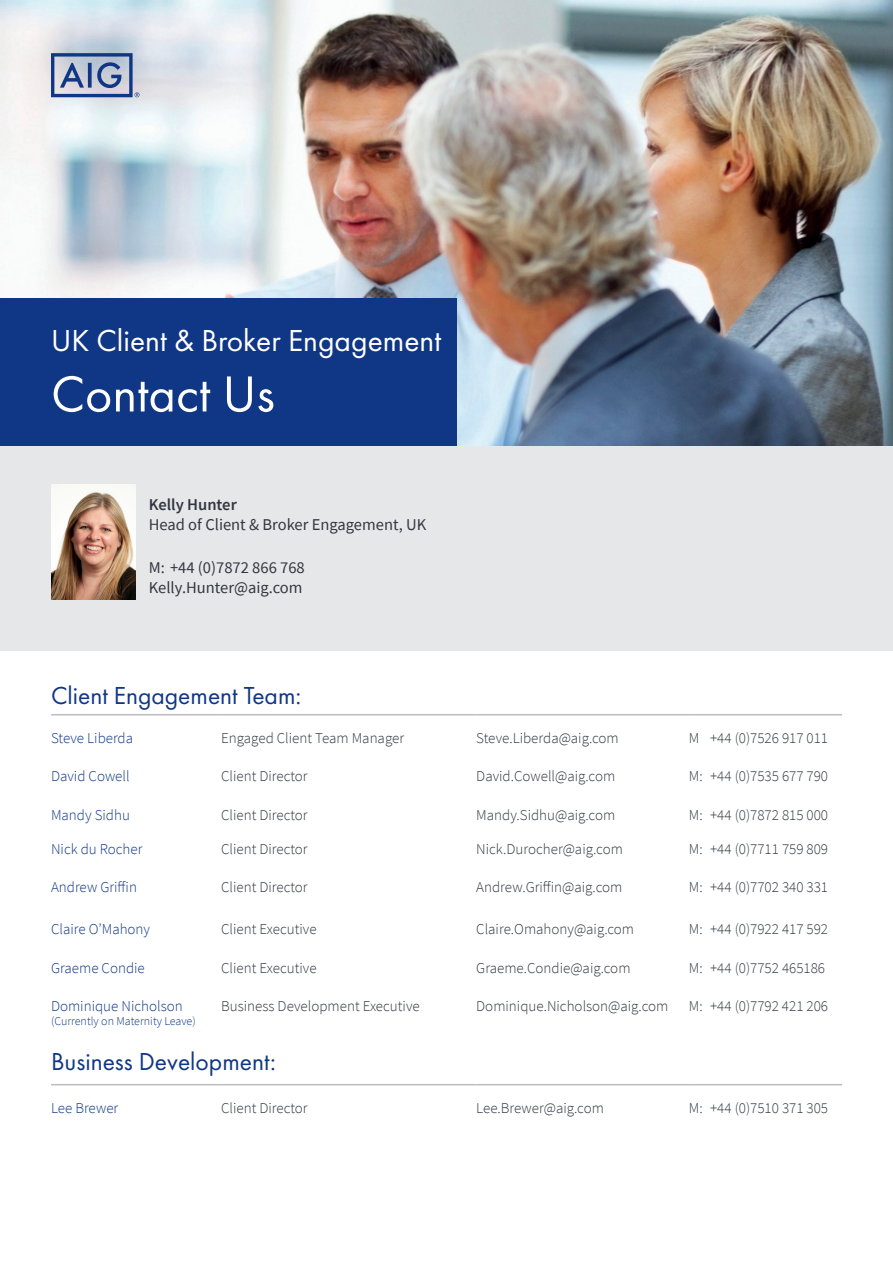
<style>
.page{position:relative;width:893px;height:1263px;background:#fff}
.page>*{position:absolute;margin:0;border:0;box-sizing:border-box;transform-origin:0 0}
.t1{font:52.5px "Futura PT";color:#fff}
.t2{font:31.5px "Futura PT";color:#fff}
.t3{font:25.5px "Futura PT";color:#103785}
.t4{font:16.5px/19.8px "Source Sans Pro";color:#323640}
.t5{font:600 16.5px "Source Sans Pro";color:#323640}
.t6{font:300 15px "Source Sans Pro";color:#323640}
.t7{font:300 15px "Source Sans Pro";color:#103785}
.t8{font:300 12px "Source Sans Pro";color:#103785}
</style>
<div class="page">
<img style="left:0;top:0;width:892px;height:446px">
<svg style="left:51px;top:53px;width:88px;height:44px;background:#8c9bbc"></svg>
<div style="left:0;top:298px;width:456px;height:148px;background:#103785"></div>
<hr style="left:51px;top:714px;width:170px;height:1px;background:#bcbdc0">
<hr style="left:221px;top:714px;width:255px;height:1px;background:#bcbdc0">
<hr style="left:476px;top:714px;width:213px;height:1px;background:#bcbdc0">
<hr style="left:689px;top:714px;width:153px;height:1px;background:#bcbdc0">
<hr style="left:51px;top:1084px;width:170px;height:1px;background:#bcbdc0">
<hr style="left:221px;top:1084px;width:255px;height:1px;background:#bcbdc0">
<hr style="left:476px;top:1084px;width:213px;height:1px;background:#bcbdc0">
<hr style="left:689px;top:1084px;width:153px;height:1px;background:#bcbdc0">
<div style="left:0;top:446px;width:893px;height:205px;background:#e6e7e9"></div>
<img style="left:51px;top:484px;width:85px;height:116px">
<h2 class="t2" style="left:51px;top:322px;width:392px">UK Client &amp; Broker Engagement</h2>
<h1 class="t1" style="left:51px;top:363px;width:225px">Contact Us</h1>
<p class="t5" style="left:149px;top:493px;width:89px">Kelly Hunter</p>
<p class="t4" style="left:149px;top:514px;width:279px">Head of Client &amp; Broker Engagement, UK</p>
<p class="t4" style="left:149px;top:558px;width:157px">M: +44 (0)7872 866 768<br>Kelly.Hunter@aig.com</p>
<h3 class="t3" style="left:51px;top:680px;width:252px">Client Engagement Team:</h3>
<p class="t7" style="left:51px;top:729px;width:84px">Steve Liberda</p>
<p class="t6" style="left:221px;top:729px;width:185px">Engaged Client Team Manager</p>
<p class="t6" style="left:476px;top:729px;width:144px">Steve.Liberda@aig.com</p>
<p class="t6" style="left:689px;top:729px;width:141px">M +44 (0)7526 917 011</p>
<p class="t7" style="left:51px;top:767px;width:80px">David Cowell</p>
<p class="t6" style="left:221px;top:767px;width:88px">Client Director</p>
<p class="t6" style="left:476px;top:767px;width:141px">David.Cowell@aig.com</p>
<p class="t6" style="left:689px;top:767px;width:141px">M: +44 (0)7535 677 790</p>
<p class="t7" style="left:51px;top:805px;width:80px">Mandy Sidhu</p>
<p class="t6" style="left:221px;top:805px;width:88px">Client Director</p>
<p class="t6" style="left:476px;top:805px;width:140px">Mandy.Sidhu@aig.com</p>
<p class="t6" style="left:689px;top:805px;width:141px">M: +44 (0)7872 815 000</p>
<p class="t7" style="left:51px;top:839px;width:93px">Nick du Rocher</p>
<p class="t6" style="left:221px;top:839px;width:88px">Client Director</p>
<p class="t6" style="left:476px;top:839px;width:148px">Nick.Durocher@aig.com</p>
<p class="t6" style="left:689px;top:839px;width:141px">M: +44 (0)7711 759 809</p>
<p class="t7" style="left:51px;top:878px;width:87px">Andrew Griffin</p>
<p class="t6" style="left:221px;top:878px;width:88px">Client Director</p>
<p class="t6" style="left:476px;top:878px;width:148px">Andrew.Griffin@aig.com</p>
<p class="t6" style="left:689px;top:878px;width:141px">M: +44 (0)7702 340 331</p>
<p class="t7" style="left:51px;top:920px;width:101px">Claire O’Mahony</p>
<p class="t6" style="left:221px;top:920px;width:97px">Client Executive</p>
<p class="t6" style="left:476px;top:920px;width:159px">Claire.Omahony@aig.com</p>
<p class="t6" style="left:689px;top:920px;width:141px">M: +44 (0)7922 417 592</p>
<p class="t7" style="left:51px;top:958px;width:95px">Graeme Condie</p>
<p class="t6" style="left:221px;top:958px;width:97px">Client Executive</p>
<p class="t6" style="left:476px;top:958px;width:156px">Graeme.Condie@aig.com</p>
<p class="t6" style="left:689px;top:958px;width:138px">M: +44 (0)7752 465186</p>
<p class="t7" style="left:51px;top:997px;width:133px">Dominique Nicholson</p>
<p class="t8" style="left:51px;top:1014px;width:146px">(Currently on Maternity Leave)</p>
<p class="t6" style="left:221px;top:997px;width:200px">Business Development Executive</p>
<p class="t6" style="left:476px;top:997px;width:194px">Dominique.Nicholson@aig.com</p>
<p class="t6" style="left:689px;top:997px;width:141px">M: +44 (0)7792 421 206</p>
<h3 class="t3" style="left:51px;top:1046px;width:226px">Business Development:</h3>
<p class="t7" style="left:51px;top:1099px;width:69px">Lee Brewer</p>
<p class="t6" style="left:221px;top:1099px;width:88px">Client Director</p>
<p class="t6" style="left:476px;top:1099px;width:129px">Lee.Brewer@aig.com</p>
<p class="t6" style="left:689px;top:1099px;width:141px">M: +44 (0)7510 371 305</p>
</div>
